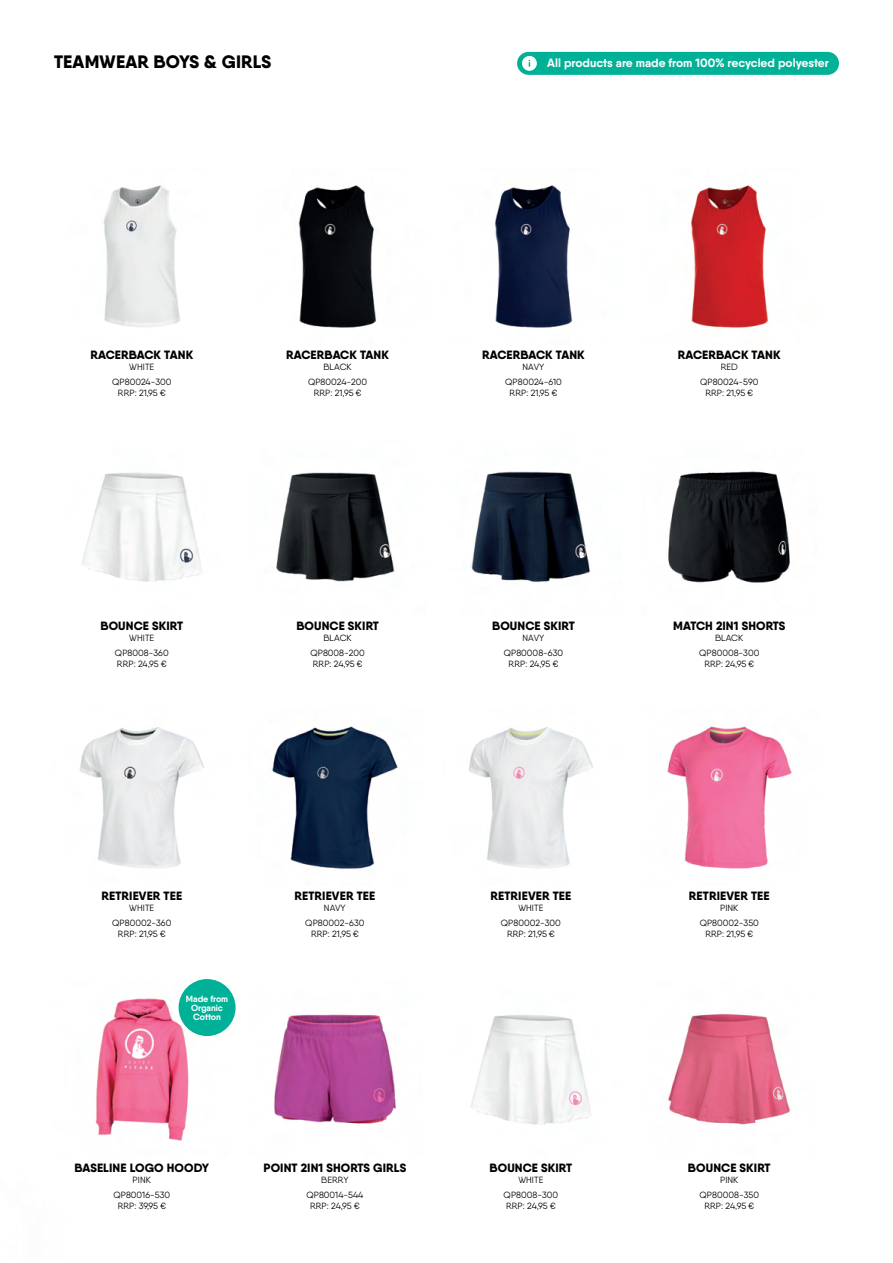
<style>
.page{position:relative;width:893px;height:1263px;background:#fff}
.page>*{position:absolute;margin:0;border:0;box-sizing:border-box;transform-origin:0 0}
.t1{font:800 18px "Qanelas";letter-spacing:.01em;color:#000}
.t2{font:800 12px "Qanelas";letter-spacing:.01em;color:#000}
.t3{font:700 12px "Qanelas";color:#fff}
.t4{font:9px/10.8px "Qanelas";color:#000;text-align:center}
.t5{font:700 9px/9px "Qanelas";letter-spacing:-.01em;color:#fff;text-align:center}
</style>
<div class="page">
<img style="left:668px;top:471px;width:122px;height:112px">
<img style="left:274px;top:1014px;width:122px;height:110px">
<img style="left:103px;top:185px;width:77px;height:143px">
<img style="left:494px;top:185px;width:78px;height:143px">
<img style="left:298px;top:185px;width:78px;height:143px">
<img style="left:691px;top:185px;width:77px;height:143px">
<img style="left:667px;top:726px;width:125px;height:143px">
<img style="left:668px;top:1013px;width:122px;height:112px">
<img style="left:95px;top:981px;width:130px;height:160px">
<div style="left:179px;top:979px;width:57px;height:57px;background:#00b198;border-radius:50%"></div>
<div style="left:517px;top:52px;width:322px;height:23px;background:#00b198;border-radius:11px"></div>
<svg style="left:522px;top:56px;width:15px;height:15px"></svg>
<img style="left:276px;top:472px;width:119px;height:110px">
<img style="left:471px;top:471px;width:119px;height:112px">
<img style="left:470px;top:1015px;width:121px;height:110px">
<img style="left:468px;top:727px;width:125px;height:142px">
<img style="left:79px;top:727px;width:125px;height:142px">
<img style="left:272px;top:726px;width:126px;height:143px">
<img style="left:81px;top:472px;width:121px;height:110px">
<h1 class="t1" style="left:54px;top:51px;width:219px">TEAMWEAR BOYS &amp; GIRLS</h1>
<h2 class="t3" style="left:547px;top:56px;width:283px">All products are made from 100% recycled polyester</h2>
<h2 class="t2" style="left:90px;top:347px;width:104px">RACERBACK TANK</h2>
<p class="t4" style="left:129px;top:361px;width:27px">WHITE</p>
<h2 class="t2" style="left:286px;top:347px;width:104px">RACERBACK TANK</h2>
<p class="t4" style="left:323px;top:361px;width:30px">BLACK</p>
<h2 class="t2" style="left:482px;top:347px;width:104px">RACERBACK TANK</h2>
<p class="t4" style="left:522px;top:361px;width:23px">NAVY</p>
<h2 class="t2" style="left:678px;top:347px;width:104px">RACERBACK TANK</h2>
<p class="t4" style="left:721px;top:361px;width:19px">RED</p>
<p class="t4" style="left:112px;top:377px;width:61px">QP80024-300<br>RRP: 21,95 €</p>
<p class="t4" style="left:505px;top:377px;width:58px">QP80024-610<br>RRP: 21,95 €</p>
<p class="t4" style="left:308px;top:377px;width:61px">QP80024-200<br>RRP: 21,95 €</p>
<p class="t4" style="left:700px;top:377px;width:60px">QP80024-590<br>RRP: 21,95 €</p>
<h2 class="t2" style="left:101px;top:618px;width:84px">BOUNCE SKIRT</h2>
<p class="t4" style="left:129px;top:632px;width:27px">WHITE</p>
<h2 class="t2" style="left:296px;top:618px;width:84px">BOUNCE SKIRT</h2>
<p class="t4" style="left:323px;top:632px;width:30px">BLACK</p>
<h2 class="t2" style="left:492px;top:618px;width:84px">BOUNCE SKIRT</h2>
<p class="t4" style="left:522px;top:632px;width:23px">NAVY</p>
<h2 class="t2" style="left:673px;top:618px;width:114px">MATCH 2IN1 SHORTS</h2>
<p class="t4" style="left:715px;top:632px;width:30px">BLACK</p>
<p class="t4" style="left:115px;top:647px;width:55px;text-align:left">QP8008-360<br>RRP: 24,95 €</p>
<p class="t4" style="left:310px;top:647px;width:56px;text-align:left">QP8008-200<br>RRP: 24,95 €</p>
<p class="t4" style="left:504px;top:647px;width:61px">QP80008-630<br>RRP: 24,95 €</p>
<p class="t4" style="left:699px;top:647px;width:62px">QP80008-300<br>RRP: 24,95 €</p>
<h2 class="t2" style="left:101px;top:888px;width:82px">RETRIEVER TEE</h2>
<p class="t4" style="left:129px;top:902px;width:27px">WHITE</p>
<h2 class="t2" style="left:295px;top:888px;width:82px">RETRIEVER TEE</h2>
<p class="t4" style="left:324px;top:902px;width:23px">NAVY</p>
<h2 class="t2" style="left:491px;top:888px;width:82px">RETRIEVER TEE</h2>
<p class="t4" style="left:518px;top:902px;width:27px">WHITE</p>
<h2 class="t2" style="left:689px;top:888px;width:82px">RETRIEVER TEE</h2>
<p class="t4" style="left:720px;top:902px;width:20px">PINK</p>
<p class="t4" style="left:112px;top:918px;width:61px">QP80002-360<br>RRP: 21,95 €</p>
<p class="t4" style="left:305px;top:918px;width:61px">QP80002-630<br>RRP: 21,95 €</p>
<p class="t4" style="left:501px;top:918px;width:62px">QP80002-300<br>RRP: 21,95 €</p>
<p class="t4" style="left:700px;top:917px;width:61px">QP80002-350<br>RRP: 21,95 €</p>
<p class="t5" style="left:186px;top:994px;width:44px">Made from<br>Organic<br>Cotton</p>
<h2 class="t2" style="left:74px;top:1160px;width:136px">BASELINE LOGO HOODY</h2>
<p class="t4" style="left:133px;top:1174px;width:20px">PINK</p>
<h2 class="t2" style="left:263px;top:1160px;width:144px">POINT 2IN1 SHORTS GIRLS</h2>
<p class="t4" style="left:321px;top:1174px;width:29px">BERRY</p>
<h2 class="t2" style="left:490px;top:1160px;width:84px">BOUNCE SKIRT</h2>
<p class="t4" style="left:518px;top:1174px;width:27px">WHITE</p>
<h2 class="t2" style="left:688px;top:1160px;width:84px">BOUNCE SKIRT</h2>
<p class="t4" style="left:720px;top:1174px;width:20px">PINK</p>
<p class="t4" style="left:113px;top:1189px;width:58px">QP80016-530<br>RRP: 39,95 €</p>
<p class="t4" style="left:306px;top:1189px;width:58px">QP80014-544<br>RRP: 24,95 €</p>
<p class="t4" style="left:504px;top:1189px;width:56px;text-align:left">QP8008-300<br>RRP: 24,95 €</p>
<p class="t4" style="left:700px;top:1189px;width:61px">QP80008-350<br>RRP: 24,95 €</p>
</div>
